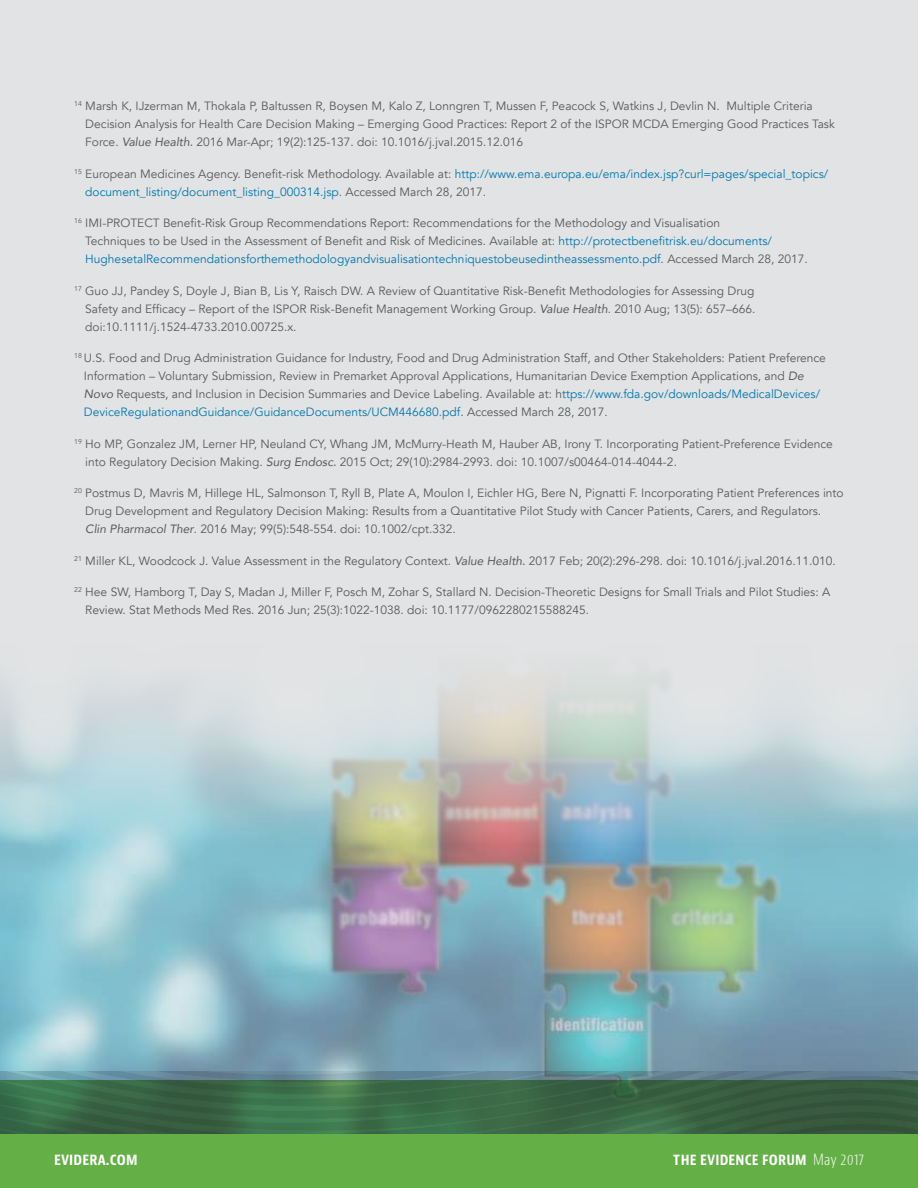
<style>
.page{position:relative;width:918px;height:1188px;background:#fff}
.page>*{position:absolute;margin:0;border:0;box-sizing:border-box;transform-origin:0 0}
.t1{font:700 condensed 15px "Bernino Sans";letter-spacing:.01em;color:#fff}
.t2{font:12px/18px "Avenir";color:#58595b}
.t3{font:12px/18px "Avenir";color:#0078ae}
.s1{font-style:italic}
.s2{color:#58595b}
.s3{color:#0078ae}
.s4{font-weight:300}
</style>
<div class="page">
<div style="left:0;top:1134px;width:918px;height:54px;background:#64b046"></div>
<div style="left:0;top:0;width:918px;height:1134px;background:#e2e3e4"></div>
<img style="left:0;top:843px;width:918px;height:228px">
<svg style="left:0;top:683px;width:918px;height:160px"></svg>
<svg style="left:0;top:1071px;width:918px;height:63px;background:#406b51"></svg>
<p class="t2" style="left:85px;top:97px;width:751px;text-indent:-11px"><sup>14</sup> Marsh K, IJzerman M, Thokala P, Baltussen R, Boysen M, Kalo Z, Lonngren T, Mussen F, Peacock S, Watkins J, Devlin N. Multiple Criteria<br>Decision Analysis for Health Care Decision Making – Emerging Good Practices: Report 2 of the ISPOR MCDA Emerging Good Practices Task<br>Force. <span class="s1">Value Health.</span> 2016 Mar-Apr; 19(2):125-137. doi: 10.1016/j.jval.2015.12.016</p>
<p class="t3" style="left:85px;top:165px;width:744px;text-indent:-11px"><sup>15</sup> <span class="s2">European Medicines Agency. Benefit-risk Methodology. Available at:</span> http://www.ema.europa.eu/ema/index.jsp?curl=pages/special_topics/ document_listing/document_listing_000314.jsp<span class="s2">. Accessed March 28, 2017.</span></p>
<p class="t2" style="left:85px;top:214px;width:724px;text-indent:-11px"><sup>16</sup> IMI-PROTECT Benefit-Risk Group Recommendations Report: Recommendations for the Methodology and Visualisation<br>Techniques to be Used in the Assessment of Benefit and Risk of Medicines. Available at: <span class="s3">http://protectbenefitrisk.eu/documents/<br>HughesetalRecommendationsforthemethodologyandvisualisationtechniquestobeusedintheassessmento.pdf</span>. Accessed March 28, 2017.</p>
<p class="t2" style="left:85px;top:282px;width:672px;text-align:justify;text-indent:-11px"><sup>17</sup> Guo JJ, Pandey S, Doyle J, Bian B, Lis Y, Raisch DW. A Review of Quantitative Risk-Benefit Methodologies for Assessing Drug Safety and Efficacy – Report of the ISPOR Risk-Benefit Management Working Group. <span class="s1">Value Health</span>. 2010 Aug; 13(5): 657–666. doi:10.1111/j.1524-4733.2010.00725.x.</p>
<p class="t2" style="left:84px;top:349px;width:744px;text-indent:-10px"><sup>18</sup> U.S. Food and Drug Administration Guidance for Industry, Food and Drug Administration Staff, and Other Stakeholders: Patient Preference Information – Voluntary Submission, Review in Premarket Approval Applications, Humanitarian Device Exemption Applications, and <span class="s1">De Novo</span> Requests, and Inclusion in Decision Summaries and Device Labeling. Available at: h<span class="s3">ttps://www.fda.gov/downloads/MedicalDevices/ DeviceRegulationandGuidance/GuidanceDocuments/UCM446680.pdf</span>. Accessed March 28, 2017.</p>
<p class="t2" style="left:85px;top:435px;width:749px;text-indent:-11px"><sup>19</sup> Ho MP, Gonzalez JM, Lerner HP, Neuland CY, Whang JM, McMurry-Heath M, Hauber AB, Irony T. Incorporating Patient-Preference Evidence into Regulatory Decision Making. <span class="s1">Surg Endosc.</span> 2015 Oct; 29(10):2984-2993. doi: 10.1007/s00464-014-4044-2.</p>
<p class="t2" style="left:85px;top:484px;width:760px;text-indent:-11px"><sup>20</sup> Postmus D, Mavris M, Hillege HL, Salmonson T, Ryll B, Plate A, Moulon I, Eichler HG, Bere N, Pignatti F. Incorporating Patient Preferences into<br>Drug Development and Regulatory Decision Making: Results from a Quantitative Pilot Study with Cancer Patients, Carers, and Regulators.<br><span class="s1">Clin Pharmacol Ther</span>. 2016 May; 99(5):548-554. doi: 10.1002/cpt.332.</p>
<p class="t2" style="left:74px;top:552px;width:763px"><sup>21</sup> Miller KL, Woodcock J. Value Assessment in the Regulatory Context. <span class="s1">Value Health.</span> 2017 Feb; 20(2):296-298. doi: 10.1016/j.jval.2016.11.010.</p>
<p class="t2" style="left:85px;top:583px;width:746px;text-indent:-11px"><sup>22</sup> Hee SW, Hamborg T, Day S, Madan J, Miller F, Posch M, Zohar S, Stallard N. Decision-Theoretic Designs for Small Trials and Pilot Studies: A<br>Review. Stat Methods Med Res. 2016 Jun; 25(3):1022-1038. doi: 10.1177/0962280215588245.</p>
<p class="t1" style="left:54px;top:1150px;width:85px">EVIDERA.COM</p>
<p class="t1" style="left:673px;top:1150px;width:192px">THE EVIDENCE FORUM <span class="s4">May 2017</span></p>
</div>
